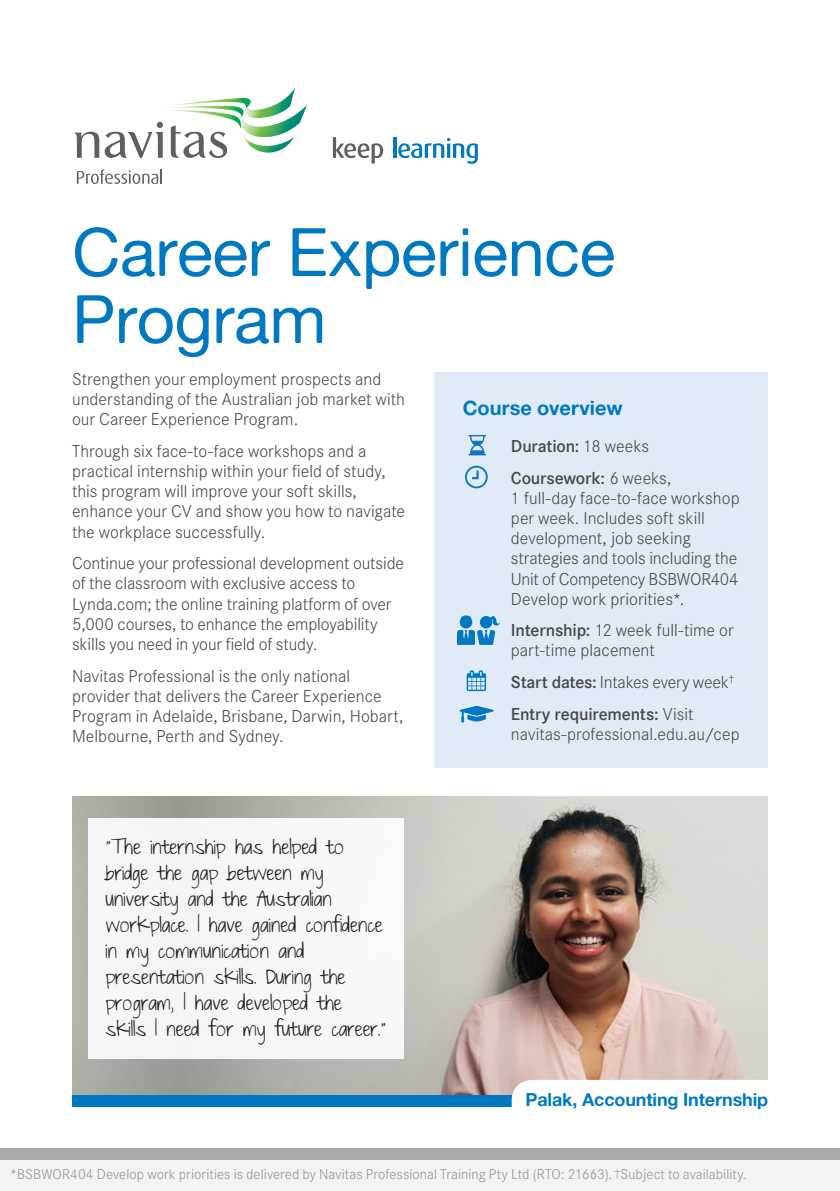
<style>
.page{position:relative;width:840px;height:1191px;background:#fff}
.page>*{position:absolute;margin:0;border:0;box-sizing:border-box;transform-origin:0 0}
.t1{font:67px/67px "Alte Haas Grotesk";letter-spacing:-.01em;color:#0079c2}
.t2{font:20px "Alte Haas Grotesk Bold";letter-spacing:.005em;color:#0079c2}
.t3{font:19px/26px "Just The Way You Are";letter-spacing:-.01em;color:#231f20}
.t4{font:18px "Alte Haas Grotesk Bold";letter-spacing:-.01em;color:#0079c2}
.t5{font:300 17px/20.2px "Corporate SBQ";color:#464748}
.t6{font:500 17px/31.6px "Corporate SBQ";letter-spacing:-.01em;color:#464748}
.t7{font:300 14px "Corporate SBQ";letter-spacing:.005em;color:#939598}
.s1{font-weight:300}
.s2{font-weight:500}
.s3{font-size:12px}
</style>
<div class="page">
<div style="left:434px;top:372px;width:333px;height:396px;background:#e1ebf7"></div>
<svg style="left:459px;top:706px;width:34px;height:16px"></svg>
<svg style="left:466px;top:670px;width:20px;height:21px"></svg>
<svg style="left:468px;top:435px;width:18px;height:20px"></svg>
<svg style="left:465px;top:466px;width:22px;height:22px"></svg>
<svg style="left:457px;top:615px;width:43px;height:30px"></svg>
<img style="left:72px;top:797px;width:695px;height:298px">
<div style="left:0;top:1151px;width:839px;height:40px;background:#f2f3f4"></div>
<div style="left:0;top:1148px;width:839px;height:11px;background:#a8a9ad"></div>
<svg style="left:74px;top:132px;width:25px;height:26px"></svg>
<svg style="left:105px;top:87px;width:202px;height:71px"></svg>
<svg style="left:77px;top:169px;width:85px;height:15px"></svg>
<svg style="left:333px;top:137px;width:50px;height:26px"></svg>
<svg style="left:393px;top:137px;width:3px;height:21px"></svg>
<svg style="left:398px;top:138px;width:79px;height:26px"></svg>
<div style="left:72px;top:1095px;width:643px;height:12px;background:#0079c2"></div>
<div style="left:88px;top:818px;width:316px;height:240px;background:#f6f6f6"></div>
<svg style="left:511px;top:1079px;width:257px;height:28px"></svg>
<h1 class="t1" style="left:72px;top:218px;width:544px">Career Experience<br>Program</h1>
<p class="t5" style="left:72px;top:369px;width:334px">Strengthen your employment prospects and understanding of the Australian job market with our Career Experience Program.</p>
<p class="t5" style="left:72px;top:441px;width:334px">Through six face-to-face workshops and a practical internship within your field of study, this program will improve your soft skills, enhance your CV and show you how to navigate the workplace successfully.</p>
<p class="t5" style="left:72px;top:553px;width:333px">Continue your professional development outside of the classroom with exclusive access to Lynda.com; the online training platform of over 5,000 courses, to enhance the employability skills you need in your field of study.</p>
<p class="t5" style="left:72px;top:665px;width:332px">Navitas Professional is the only national provider that delivers the Career Experience Program in Adelaide, Brisbane, Darwin, Hobart, Melbourne, Perth and Sydney.</p>
<p class="t3" style="left:105px;top:834px;width:282px">“The internship has helped to bridge the gap between my university and the Australian workplace. I have gained confidence in my communication and presentation skills. During the program, I have developed the skills I need for my future career.”</p>
<p class="t2" style="left:462px;top:395px;width:161px">Course overview</p>
<p class="t6" style="left:510px;top:430px;width:162px">Duration: <span class="s1">18 weeks<br></span>Coursework: <span class="s1">6 weeks,</span></p>
<p class="t5" style="left:510px;top:488px;width:230px">1 full-day face-to-face workshop per week. Includes soft skill development, job seeking strategies and tools including the<br>Unit of Competency BSBWOR404<br>Develop work priorities*.</p>
<p class="t5" style="left:510px;top:620px;width:224px"><span class="s2">Internship:</span> 12 week full-time or part-time placement</p>
<p class="t6" style="left:510px;top:666px;width:225px">Start dates: <span class="s1">Intakes every week</span><sup>†<br></sup>Entry requirements: <span class="s1">Visit</span></p>
<p class="t5" style="left:510px;top:724px;width:230px">navitas-professional.edu.au/cep</p>
<p class="t4" style="left:525px;top:1088px;width:244px">Palak, Accounting Internship</p>
<p class="t7" style="left:10px;top:1165px;width:738px">*BSBWOR404 Develop work priorities is delivered by Navitas Professional Training Pty Ltd (RTO: 21663). <span class="s3">†</span>Subject to availability.</p>
</div>
